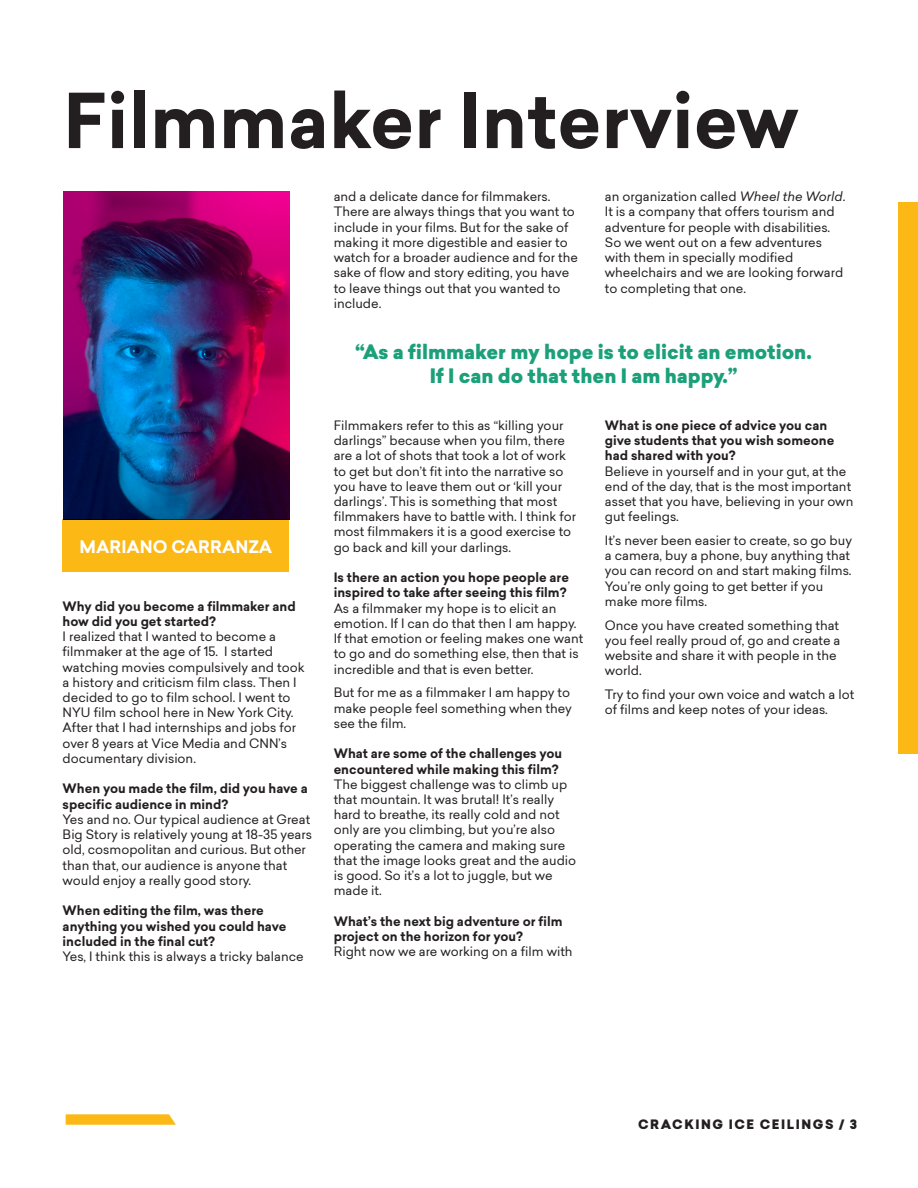
<style>
.page{position:relative;width:918px;height:1188px;background:#fff}
.page>*{position:absolute;margin:0;border:0;box-sizing:border-box;transform-origin:0 0}
.Titles{font:700 74.1px "Sailec";color:#231f20}
.Pull_Quote_-_Yellow{font:900 19.5px/24px "Sailec";color:#1ba07a;text-align:center}
.Staff_Name{font:700 16.95px "Sailec";color:#fff}
.Body_Text{font:12.75px/15.3px "Sailec";color:#231f20}
.Body_Text-2{font:700 12.75px/15.3px "Sailec";color:#231f20}
.t1{font:900 12.75px "Sailec";letter-spacing:.12em;color:#231f20}
.s1{font-style:italic}
</style>
<div class="page">
<div style="left:898px;top:203px;width:20px;height:551px;background:#fcb814"></div>
<svg style="left:66px;top:1114px;width:110px;height:11px"></svg>
<img style="left:63px;top:192px;width:226px;height:327px">
<div style="left:63px;top:519px;width:226px;height:53px;background:#fcb814"></div>
<p class="Titles" style="left:63px;top:68px;width:737px">Filmmaker Interview</p>
<p class="Body_Text" style="left:334px;top:189px;width:246px">and a delicate dance for filmmakers.<br>There are always things that you want to include in your films. But for the sake of making it more digestible and easier to watch for a broader audience and for the sake of flow and story editing, you have to leave things out that you wanted to include.</p>
<p class="Body_Text" style="left:605px;top:189px;width:242px">an organization called <span class="s1">Wheel the World</span>.<br>It is a company that offers tourism and adventure for people with disabilities.<br>So we went out on a few adventures with them in specially modified wheelchairs and we are looking forward to completing that one.</p>
<p class="Staff_Name" style="left:80px;top:535px;width:194px">MARIANO CARRANZA</p>
<p class="Body_Text-2" style="left:63px;top:598px;width:235px">Why did you become a filmmaker and how did you get started?</p>
<p class="Body_Text" style="left:63px;top:629px;width:243px">I realized that I wanted to become a filmmaker at the age of 15. I started watching movies compulsively and took a history and criticism film class. Then I decided to go to film school. I went to NYU film school here in New York City.<br>After that I had internships and jobs for over 8 years at Vice Media and CNN’s documentary division.</p>
<p class="Body_Text-2" style="left:63px;top:781px;width:247px">When you made the film, did you have a specific audience in mind?</p>
<p class="Body_Text" style="left:63px;top:811px;width:251px">Yes and no. Our typical audience at Great Big Story is relatively young at 18-35 years old, cosmopolitan and curious. But other than that, our audience is anyone that would enjoy a really good story.</p>
<p class="Body_Text-2" style="left:63px;top:903px;width:225px">When editing the film, was there anything you wished you could have included in the final cut?</p>
<p class="Body_Text" style="left:63px;top:949px;width:242px">Yes, I think this is always a tricky balance</p>
<p class="Pull_Quote_-_Yellow" style="left:355px;top:341px;width:458px">“As a filmmaker my hope is to elicit an emotion.<br>If I can do that then I am happy.”</p>
<p class="Body_Text" style="left:334px;top:417px;width:244px">Filmmakers refer to this as “killing your darlings” because when you film, there are a lot of shots that took a lot of work to get but don’t fit into the narrative so you have to leave them out or ‘kill your darlings’. This is something that most filmmakers have to battle with. I think for most filmmakers it is a good exercise to go back and kill your darlings.</p>
<p class="Body_Text-2" style="left:334px;top:570px;width:237px">Is there an action you hope people are inspired to take after seeing this film?</p>
<p class="Body_Text" style="left:334px;top:600px;width:251px">As a filmmaker my hope is to elicit an emotion. If I can do that then I am happy.<br>If that emotion or feeling makes one want to go and do something else, then that is incredible and that is even better.</p>
<p class="Body_Text" style="left:334px;top:685px;width:240px">But for me as a filmmaker I am happy to make people feel something when they see the film.</p>
<p class="Body_Text-2" style="left:334px;top:746px;width:230px">What are some of the challenges you encountered while making this film?</p>
<p class="Body_Text" style="left:334px;top:776px;width:244px">The biggest challenge was to climb up that mountain. It was brutal! It’s really hard to breathe, its really cold and not only are you climbing, but you’re also operating the camera and making sure that the image looks great and the audio is good. So it’s a lot to juggle, but we made it.</p>
<p class="Body_Text-2" style="left:334px;top:914px;width:230px">What’s the next big adventure or film project on the horizon for you?</p>
<p class="Body_Text" style="left:334px;top:944px;width:240px">Right now we are working on a film with</p>
<p class="Body_Text-2" style="left:605px;top:418px;width:231px">What is one piece of advice you can give students that you wish someone had shared with you?</p>
<p class="Body_Text" style="left:605px;top:463px;width:250px">Believe in yourself and in your gut, at the end of the day, that is the most important asset that you have, believing in your own gut feelings.</p>
<p class="Body_Text" style="left:605px;top:532px;width:249px">It’s never been easier to create, so go buy a camera, buy a phone, buy anything that you can record on and start making films.<br>You’re only going to get better if you make more films.</p>
<p class="Body_Text" style="left:605px;top:617px;width:237px">Once you have created something that you feel really proud of, go and create a website and share it with people in the world.</p>
<p class="Body_Text" style="left:605px;top:687px;width:251px">Try to find your own voice and watch a lot of films and keep notes of your ideas.</p>
<p class="t1" style="left:638px;top:1116px;width:221px">CRACKING ICE CEILINGS / 3</p>
</div>
